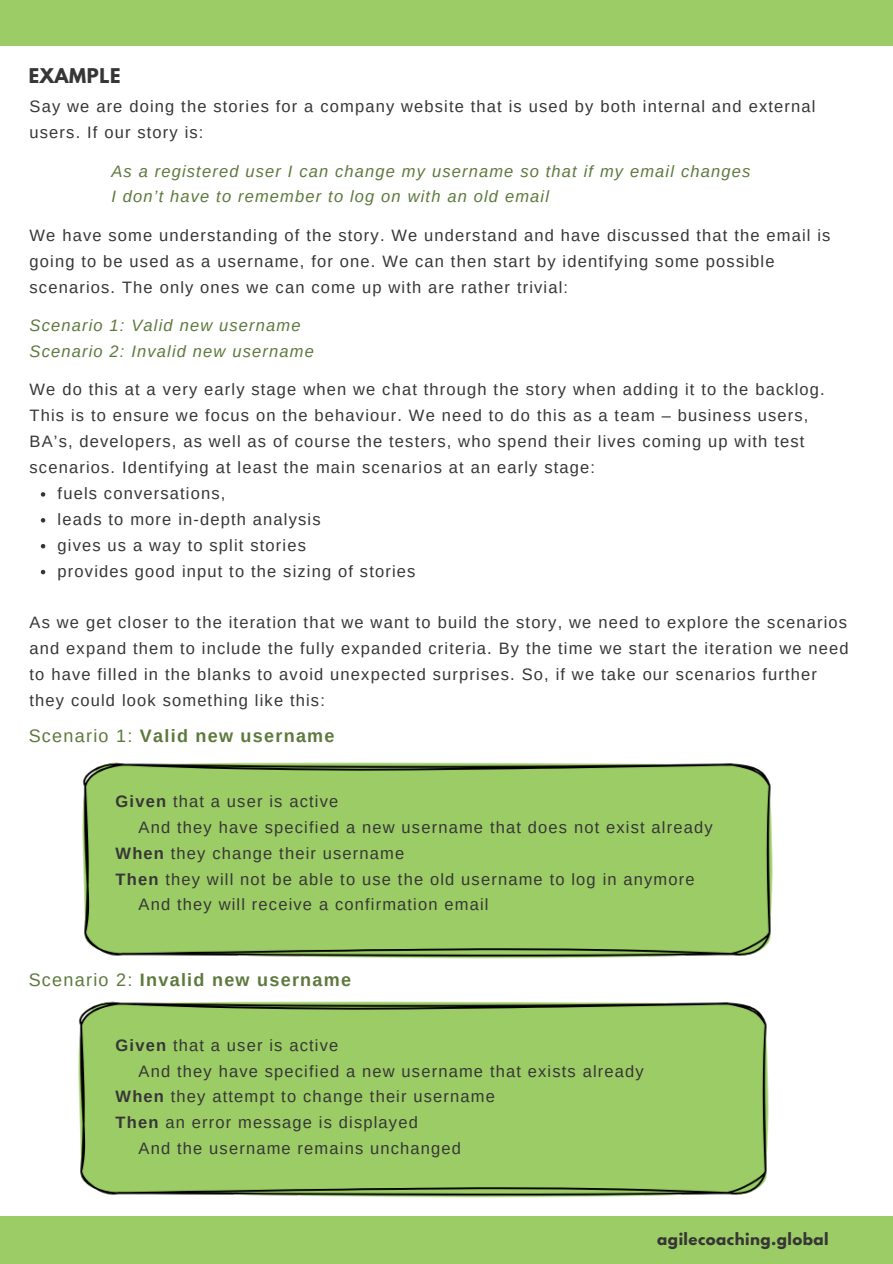
<style>
.page{position:relative;width:893px;height:1264px;background:#fff}
.page>*{position:absolute;margin:0;border:0;box-sizing:border-box;transform-origin:0 0}
.t1{font:700 18px "Arimo";letter-spacing:.07em;color:#5d793d}
.t2{font:700 18px "League Spartan";letter-spacing:.03em;color:#363636}
.t3{font:16.5px/25.8px "Arimo";letter-spacing:.07em;color:#363636}
.t4{font:italic 16.5px/25.8px "Arimo";letter-spacing:.07em;color:#5d793d}
.t5{font:700 15px "League Spartan";letter-spacing:.03em;color:#363636}
.s1{font-weight:400}
.s2{font-weight:700}
</style>
<div class="page">
<div style="left:0;top:1216px;width:892px;height:47px;background:#9ccc65"></div>
<div style="left:0;top:0;width:892px;height:45px;background:#9ccc65"></div>
<img style="left:82px;top:762px;width:691px;height:197px">
<svg style="left:41px;top:492px;width:4px;height:4px"></svg>
<svg style="left:41px;top:518px;width:4px;height:4px"></svg>
<svg style="left:41px;top:544px;width:4px;height:4px"></svg>
<svg style="left:41px;top:570px;width:4px;height:4px"></svg>
<img style="left:78px;top:1001px;width:691px;height:197px">
<h2 class="t2" style="left:29px;top:67px;width:93px">EXAMPLE</h2>
<h1 class="t3" style="left:30px;top:94px;width:787px">Say we are doing the stories for a company website that is used by both internal and external users. If our story is:</h1>
<h2 class="t4" style="left:111px;top:158px;width:640px">As a registered user I can change my username so that if my email changes<br>I don’t have to remember to log on with an old email</h2>
<h2 class="t3" style="left:30px;top:222px;width:802px">We have some understanding of the story. We understand and have discussed that the email is going to be used as a username, for one. We can then start by identifying some possible scenarios. The only ones we can come up with are rather trivial:</h2>
<h2 class="t4" style="left:30px;top:312px;width:286px">Scenario 1: Valid new username<br>Scenario 2: Invalid new username</h2>
<p class="t3" style="left:30px;top:377px;width:796px">We do this at a very early stage when we chat through the story when adding it to the backlog.<br>This is to ensure we focus on the behaviour. We need to do this as a team – business users, BA’s, developers, as well as of course the testers, who spend their lives coming up with test scenarios. Identifying at least the main scenarios at an early stage:</p>
<p class="t3" style="left:58px;top:480px;width:169px">fuels conversations,</p>
<p class="t3" style="left:58px;top:506px;width:264px">leads to more in-depth analysis</p>
<p class="t3" style="left:58px;top:532px;width:250px">gives us a way to split stories</p>
<h2 class="t3" style="left:58px;top:558px;width:359px">provides good input to the sizing of stories</h2>
<h2 class="t3" style="left:30px;top:609px;width:820px">As we get closer to the iteration that we want to build the story, we need to explore the scenarios and expand them to include the fully expanded criteria. By the time we start the iteration we need to have filled in the blanks to avoid unexpected surprises. So, if we take our scenarios further they could look something like this:</h2>
<h2 class="t1" style="left:29px;top:725px;width:307px"><span class="s1">Scenario 1:</span> Valid new username</h2>
<p class="t3" style="left:116px;top:788px;width:224px"><span class="s2">Given</span> that a user is active</p>
<p class="t3" style="left:139px;top:814px;width:575px">And they have specified a new username that does not exist already</p>
<p class="t3" style="left:116px;top:840px;width:290px"><span class="s2">When</span> they change their username</p>
<p class="t3" style="left:116px;top:866px;width:580px"><span class="s2">Then</span> they will not be able to use the old username to log in anymore</p>
<p class="t3" style="left:139px;top:891px;width:351px">And they will receive a confirmation email</p>
<h2 class="t1" style="left:29px;top:969px;width:324px"><span class="s1">Scenario 2:</span> Invalid new username</h2>
<h2 class="t3" style="left:116px;top:1032px;width:224px"><span class="s2">Given</span> that a user is active</h2>
<h2 class="t3" style="left:139px;top:1057px;width:506px">And they have specified a new username that exists already</h2>
<h2 class="t3" style="left:116px;top:1083px;width:381px"><span class="s2">When</span> they attempt to change their username</h2>
<h2 class="t3" style="left:116px;top:1109px;width:304px"><span class="s2">Then</span> an error message is displayed</h2>
<h2 class="t3" style="left:139px;top:1135px;width:324px">And the username remains unchanged</h2>
<h2 class="t5" style="left:657px;top:1231px;width:173px">agilecoaching.global</h2>
</div>
